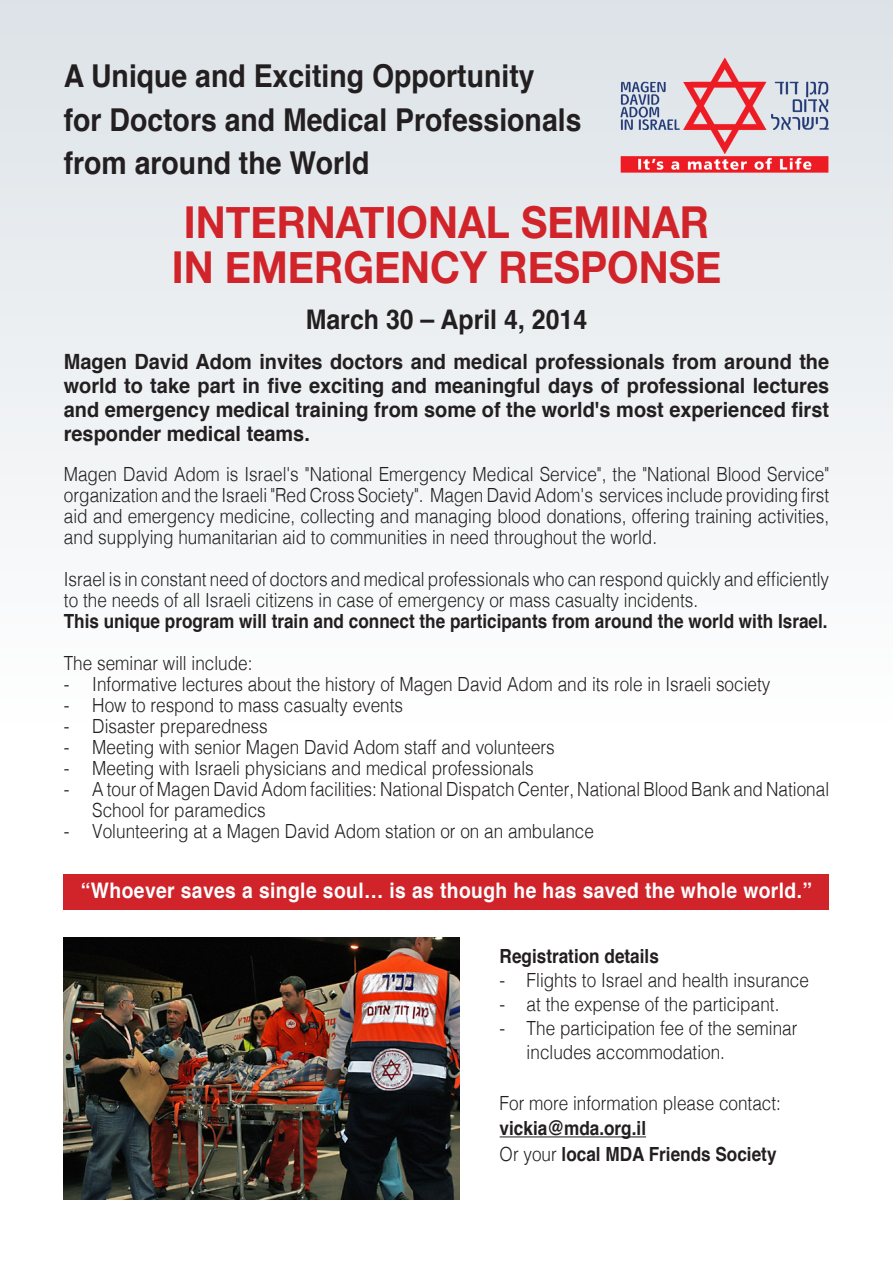
<style>
.page{position:relative;width:893px;height:1263px;background:#fff}
.page>*{position:absolute;margin:0;border:0;box-sizing:border-box;transform-origin:0 0}
.t1{font:700 43.95px "Helvetica Neue";color:#d1232a;scale:.92 1}
.t2{font:700 31.5px "Helvetica";color:#231f20;scale:.9 1}
.t3{font:700 27px "Helvetica";color:#231f20;scale:.92 1}
.t4{font:700 21.45px "Helvetica";letter-spacing:.02em;color:#fff;scale:.9 1}
.t5{font:700 21px/24px "Helvetica";color:#231f20;text-align:justify;scale:.95 1}
.t6{font:300 19.5px/21px "Helvetica";color:#231f20;text-align:justify;scale:.88 1}
.t7{font:700 19.5px "Helvetica";color:#231f20;scale:.88 1}
.s1{font-weight:300}
</style>
<div class="page">
<div style="left:0;top:0;width:893px;height:1263px;background:linear-gradient(to bottom,#e2e7eb,#fff)"></div>
<div style="left:64px;top:874px;width:765px;height:36px;background:#d1232a"></div>
<hr style="left:500px;top:1136px;width:146px;height:1px;background:#231f20">
<img style="left:64px;top:937px;width:395px;height:262px">
<img style="left:616px;top:55px;width:216px;height:119px">
<p class="t2" style="left:64px;top:51px;width:525px">A Unique and Exciting Opportunity</p>
<p class="t2" style="left:64px;top:94px;width:577px">for Doctors and Medical Professionals</p>
<p class="t2" style="left:64px;top:138px;width:341px">from around the World</p>
<p class="t1" style="left:184px;top:187px;width:572px">INTERNATIONAL SEMINAR</p>
<p class="t1" style="left:172px;top:233px;width:599px">IN EMERGENCY RESPONSE</p>
<p class="t3" style="left:306px;top:298px;width:307px">March 30 – April 4, 2014</p>
<p class="t5" style="left:64px;top:349px;width:807px">Magen David Adom invites doctors and medical professionals from around the world to take part in five exciting and meaningful days of professional lectures and emergency medical training from some of the world s' most experienced first responder medical teams.</p>
<p class="t6" style="left:64px;top:462px;width:871px">Magen David Adom is Israel s' "National Emergency Medical Service ," the "National Blood Service" organization and the Israeli "Red Cross Society ." Magen David Adom s' services include providing first aid and emergency medicine, collecting and managing blood donations, offering training activities, and supplying humanitarian aid to communities in need throughout the world.</p>
<p class="t6" style="left:64px;top:567px;width:871px">Israel is in constant need of doctors and medical professionals who can respond quickly and efficiently to the needs of all Israeli citizens in case of emergency or mass casualty incidents.</p>
<p class="t7" style="left:64px;top:605px;width:869px">This unique program will train and connect the participants from around the world with Israel.</p>
<p class="t6" style="left:64px;top:651px;width:216px">The seminar will include:</p>
<p class="t6" style="left:92px;top:672px;width:772px">Informative lectures about the history of Magen David Adom and its role in Israeli society</p>
<p class="t6" style="left:64px;top:672px;width:8px">-</p>
<p class="t6" style="left:64px;top:693px;width:8px">-</p>
<p class="t6" style="left:64px;top:714px;width:8px">-</p>
<p class="t6" style="left:64px;top:735px;width:8px">-</p>
<p class="t6" style="left:64px;top:756px;width:8px">-</p>
<p class="t6" style="left:64px;top:777px;width:8px">-</p>
<p class="t6" style="left:64px;top:819px;width:8px">-</p>
<p class="t6" style="left:92px;top:693px;width:355px">How to respond to mass casualty events</p>
<p class="t6" style="left:92px;top:714px;width:201px">Disaster preparedness</p>
<p class="t6" style="left:92px;top:735px;width:527px">Meeting with senior Magen David Adom staff and volunteers</p>
<p class="t6" style="left:92px;top:756px;width:503px">Meeting with Israeli physicians and medical professionals</p>
<p class="t6" style="left:92px;top:777px;width:839px">A tour of Magen David Adom facilities: National Dispatch Center, National Blood Bank and National</p>
<p class="t6" style="left:92px;top:798px;width:199px">School for paramedics</p>
<p class="t6" style="left:92px;top:819px;width:572px">Volunteering at a Magen David Adom station or on an ambulance</p>
<p class="t4" style="left:81px;top:873px;width:814px">“Whoever saves a single soul… is as though he has saved the whole world “.</p>
<p class="t7" style="left:500px;top:940px;width:182px">Registration details</p>
<p class="t6" style="left:527px;top:968px;width:322px">Flights to Israel and health insurance</p>
<p class="t6" style="left:500px;top:968px;width:8px">-</p>
<p class="t6" style="left:500px;top:992px;width:8px">-</p>
<p class="t6" style="left:500px;top:1016px;width:8px">-</p>
<p class="t6" style="left:527px;top:992px;width:289px">at the expense of the participant.</p>
<p class="t6" style="left:527px;top:1016px;width:309px">The participation fee of the seminar</p>
<p class="t6" style="left:527px;top:1040px;width:227px">includes accommodation.</p>
<p class="t6" style="left:500px;top:1091px;width:321px">For more information please contact:</p>
<p class="t7" style="left:500px;top:1113px;width:168px">vickia@mda.org i l.</p>
<p class="t7" style="left:500px;top:1138px;width:316px"><span class="s1">Or your</span> local MDA Friends Society</p>
</div>
